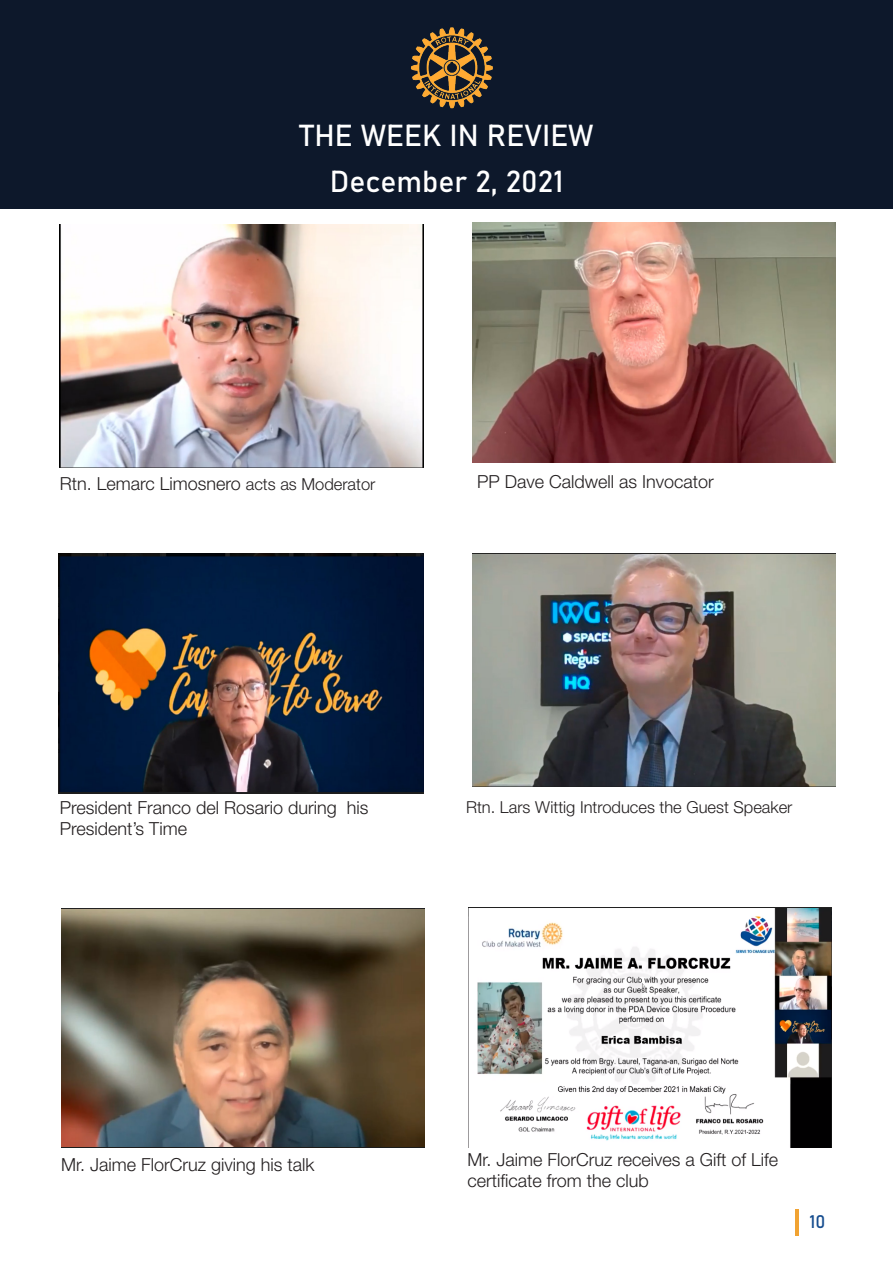
<style>
.page{position:relative;width:893px;height:1263px;background:#fff}
.page>*{position:absolute;margin:0;border:0;box-sizing:border-box;transform-origin:0 0}
.t1{font:30px "Bahnschrift";color:#fff}
.t2{font:300 18px "Helvetica Neue LT Pro";color:#231f20}
.t3{font:18px "Bahnschrift";color:#164d8f}
.t4{font:300 16.5px "Helvetica Neue LT Pro";color:#231f20}
.s1{font-size:16.5px}
</style>
<div class="page">
<hr style="left:795px;top:1209px;width:3px;height:26px;background:#f1a332">
<div style="left:0;top:0;width:893px;height:208px;background:#0d182b"></div>
<img style="left:411px;top:27px;width:82px;height:82px">
<img style="left:62px;top:908px;width:363px;height:240px">
<img style="left:472px;top:223px;width:364px;height:240px">
<img style="left:59px;top:225px;width:365px;height:242px">
<img style="left:472px;top:554px;width:364px;height:233px">
<img style="left:468px;top:908px;width:363px;height:240px">
<img style="left:59px;top:553px;width:365px;height:241px">
<p class="t1" style="left:299px;top:113px;width:296px">THE WEEK IN REVIEW</p>
<p class="t1" style="left:330px;top:159px;width:235px">December 2, 2021</p>
<p class="t2" style="left:60px;top:472px;width:317px">Rtn. Lemarc Limosnero <span class="s1">acts as Moderator</span></p>
<p class="t2" style="left:477px;top:471px;width:238px">PP Dave Caldwell as Invocator</p>
<p class="t2" style="left:60px;top:796px;width:310px">President Franco del Rosario during his</p>
<p class="t2" style="left:60px;top:817px;width:129px">President’s Time</p>
<p class="t4" style="left:466px;top:797px;width:328px">Rtn. Lars Wittig Introduces the Guest Speaker</p>
<p class="t2" style="left:61px;top:1153px;width:255px">Mr. Jaime FlorCruz giving his talk</p>
<p class="t2" style="left:467px;top:1149px;width:312px">Mr. Jaime FlorCruz receives a Gift of Life</p>
<p class="t2" style="left:467px;top:1170px;width:183px">certificate from the club</p>
<p class="t3" style="left:810px;top:1208px;width:17px">10</p>
</div>
